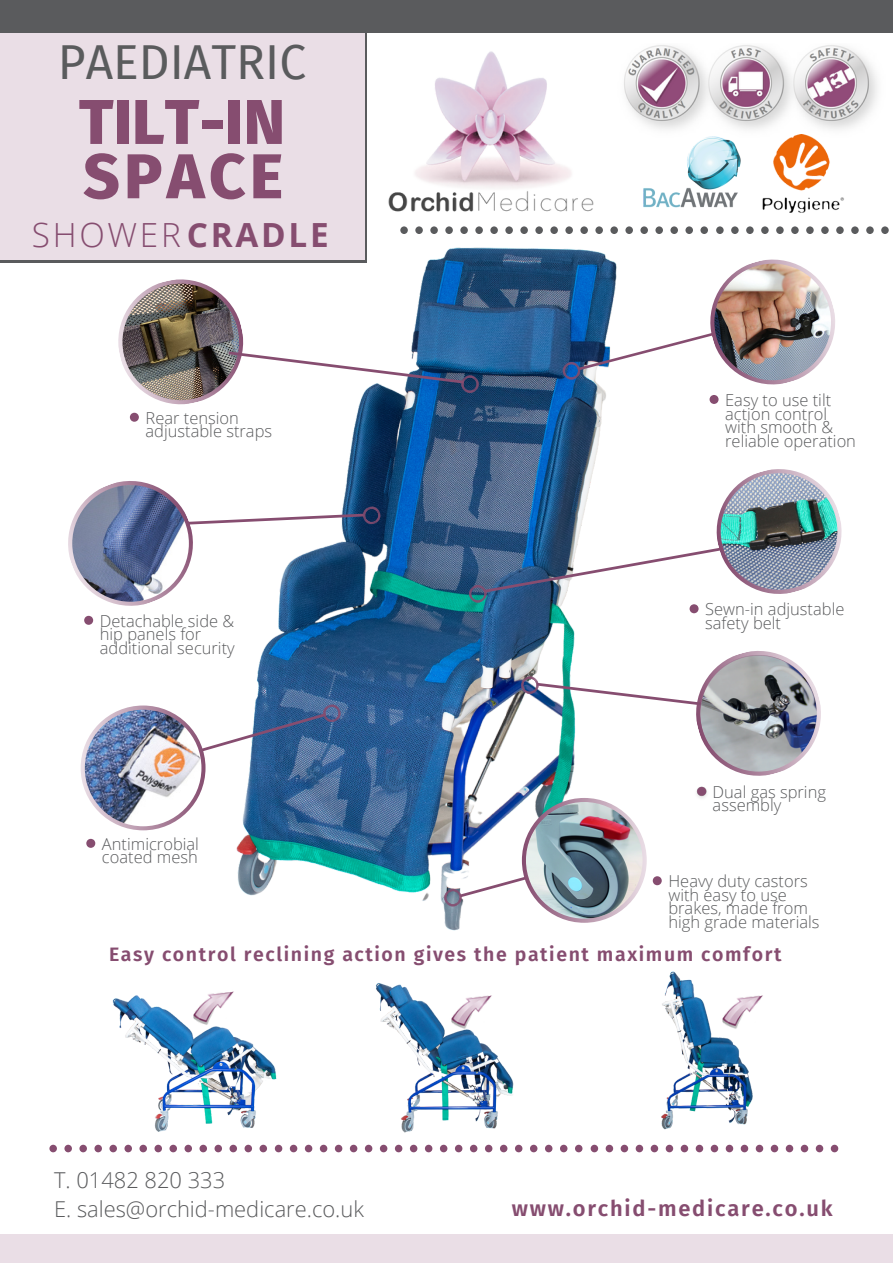
<style>
.page{position:relative;width:893px;height:1264px;background:#fff}
.page>*{position:absolute;margin:0;border:0;box-sizing:border-box;transform-origin:0 0}
.t1{font:800 63.15px/54.3px "Fira Sans";letter-spacing:.035em;color:#864d70}
.t2{font:600 52.5px "Fira Sans";color:#864d70}
.t3{font:48px "Fira Sans";color:#5a5b5d}
.t4{font:300 33.3px "Open Sans";letter-spacing:.08em;color:#864d70}
.t5{font:300 21.9px/29.5px "Open Sans";color:#5a5b5d}
.t6{font:600 21.9px "Fira Sans";letter-spacing:.08em;color:#864d70}
.t7{font:600 19.5px "Fira Sans";letter-spacing:.08em;color:#864d70}
.t8{font:300 16.5px/13.5px "Open Sans";color:#5a5b5d}
.s1{font-weight:700}
</style>
<div class="page">
<svg style="left:275px;top:1144px;width:307px;height:8px"></svg>
<svg style="left:590px;top:1144px;width:249px;height:8px"></svg>
<svg style="left:49px;top:1144px;width:218px;height:8px"></svg>
<img style="left:203px;top:225px;width:402px;height:706px">
<svg style="left:68px;top:462px;width:315px;height:162px"></svg>
<img style="left:72px;top:485px;width:117px;height:116px;border-radius:50%">
<img style="left:118px;top:267px;width:364px;height:149px">
<img style="left:465px;top:454px;width:377px;height:154px">
<svg style="left:440px;top:798px;width:206px;height:124px"></svg>
<img style="left:559px;top:245px;width:276px;height:154px">
<svg style="left:517px;top:636px;width:304px;height:154px"></svg>
<div style="left:0;top:20px;width:364px;height:240px;background:#eadee6"></div>
<svg style="left:400px;top:226px;width:308px;height:8px"></svg>
<svg style="left:716px;top:226px;width:173px;height:8px"></svg>
<svg style="left:81px;top:701px;width:262px;height:129px"></svg>
<img style="left:85px;top:709px;width:116px;height:117px;border-radius:50%">
<img style="left:526px;top:802px;width:116px;height:116px;border-radius:50%">
<img style="left:661px;top:971px;width:92px;height:159px">
<img style="left:112px;top:995px;width:165px;height:137px">
<img style="left:376px;top:983px;width:138px;height:150px">
<img style="left:687px;top:739px;width:32px;height:59px">
<img style="left:624px;top:45px;width:253px;height:92px">
<img style="left:643px;top:137px;width:98px;height:71px">
<img style="left:754px;top:134px;width:96px;height:79px">
<img style="left:388px;top:51px;width:206px;height:161px">
<img style="left:183px;top:991px;width:63px;height:47px">
<img style="left:440px;top:983px;width:63px;height:58px">
<img style="left:712px;top:983px;width:51px;height:58px">
<div style="left:0;top:1234px;width:892px;height:28px;background:#eadee6"></div>
<div style="left:0;top:0;width:892px;height:33px;background:#5a5b5d"></div>
<h3 class="t3" style="left:58px;top:34px;width:250px">PAEDIATRIC</h3>
<h1 class="t1" style="left:79px;top:96px;width:208px">TILT-IN<br>SPACE</h1>
<h3 class="t4" style="left:32px;top:212px;width:298px">SHOWER<span class="s1">CRADLE</span></h3>
<p class="t8" style="left:145px;top:410px;width:128px">Rear tension adjustable straps</p>
<h2 class="t2" style="left:128px;top:372px;width:14px">.</h2>
<p class="t8" style="left:100px;top:613px;width:136px">Detachable side &amp; hip panels for additional security</p>
<h2 class="t2" style="left:82px;top:575px;width:14px">.</h2>
<p class="t8" style="left:102px;top:836px;width:98px">Antimicrobial coated mesh</p>
<h2 class="t2" style="left:84px;top:797px;width:14px">.</h2>
<p class="t8" style="left:725px;top:393px;width:132px">Easy to use tilt action control with smooth &amp; reliable operation</p>
<h2 class="t2" style="left:707px;top:354px;width:14px">.</h2>
<p class="t8" style="left:705px;top:602px;width:141px">Sewn-in adjustable safety belt</p>
<h2 class="t2" style="left:687px;top:563px;width:14px">.</h2>
<p class="t8" style="left:712px;top:784px;width:115px">Dual gas spring assembly</p>
<p class="t8" style="left:668px;top:874px;width:153px">Heavy duty castors with easy to use brakes, made from high grade materials</p>
<h2 class="t2" style="left:651px;top:835px;width:14px">.</h2>
<p class="t7" style="left:109px;top:942px;width:674px">Easy control reclining action gives the patient maximum comfort</p>
<h3 class="t5" style="left:54px;top:1164px;width:311px">T. 01482 820 333<br>E. sales@orchid-medicare.co.uk</h3>
<h3 class="t6" style="left:511px;top:1195px;width:322px">www.orchid-medicare.co.uk</h3>
</div>
